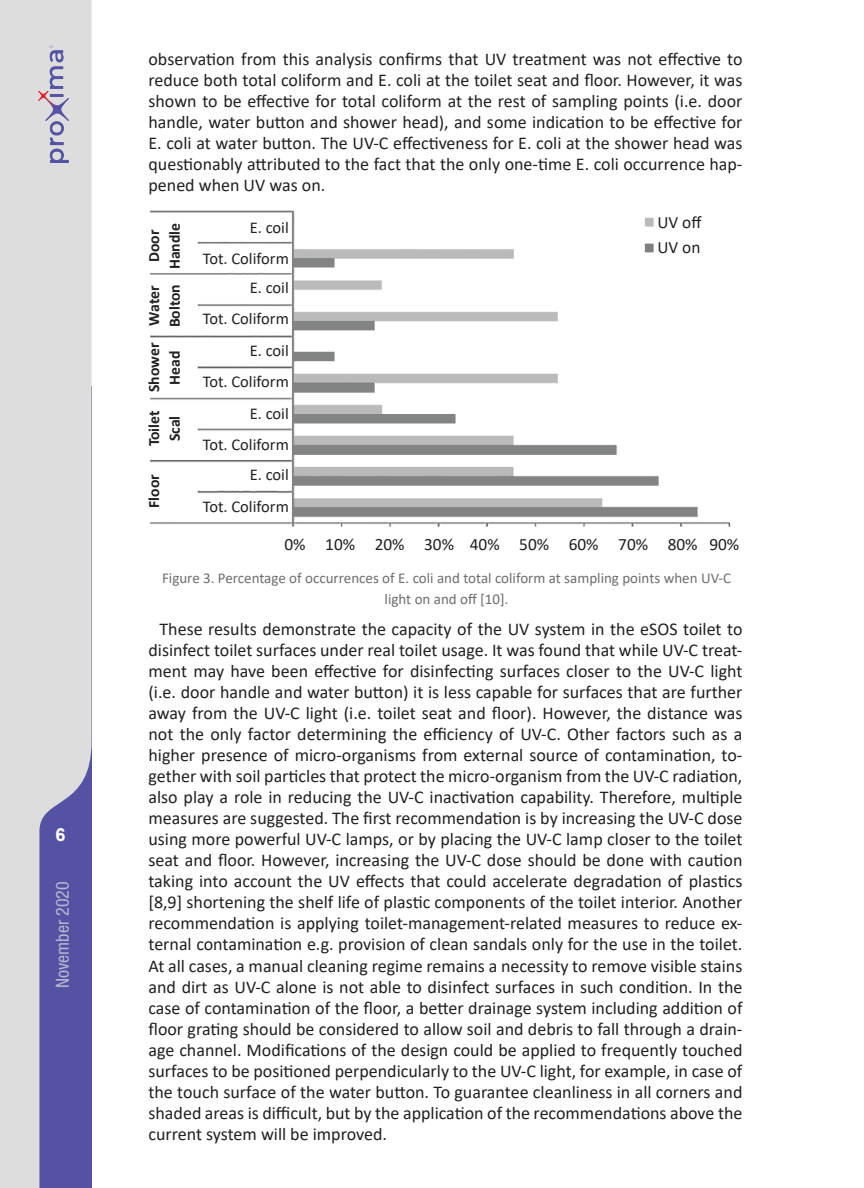
<style>
.page{position:relative;width:864px;height:1188px;background:#fff}
.page>*{position:absolute;margin:0;border:0;box-sizing:border-box;transform-origin:0 0}
.t1{font:18px/21px "Calibri";color:#231f20;text-align:justify}
.t2{font:condensed 18px "Helvetica Neue LT Pro";color:#b5b7d2}
.t3{font:700 18px "Arial";color:#fff}
.t4{font:17.25px/25px "Calibri";color:#231f20}
.t5{font:16.5px/31.2px "Calibri";color:#231f20;text-align:right}
.t6{font:700 15.75px/20.5px "Calibri";color:#231f20;text-align:center}
.t7{font:15px/21px "Calibri";color:#6c6d70;text-align:center}
</style>
<div class="page">
<svg style="left:0;top:0;width:92px;height:1188px;fill:#ddd"></svg>
<img style="left:38px;top:45px;width:34px;height:117px">
<img style="left:150px;top:210px;width:581px;height:317px">
<p class="t3" style="left:55px;top:822px;width:12px">6</p>
<p class="t2" style="left:52px;top:988px;width:108px;rotate:-90deg">November 2020</p>
<p class="t1" style="left:148px;top:48px;width:595px">observation from this analysis confirms that UV treatment was not effective to reduce both total coliform and E. coli at the toilet seat and floor. However, it was shown to be effective for total coliform at the rest of sampling points (i.e. door handle, water button and shower head), and some indication to be effective for E. coli at water button. The UV-C effectiveness for E. coli at the shower head was questionably attributed to the fact that the only one-time E. coli occurrence hap&shy;pened when UV was on.</p>
<p class="t6" style="left:144px;top:269px;width:48px;rotate:-90deg">Door<br>Handle</p>
<p class="t6" style="left:144px;top:327px;width:45px;text-align:left;rotate:-90deg">Water<br>Bolton</p>
<p class="t6" style="left:144px;top:392px;width:51px;rotate:-90deg">Shower<br>Head</p>
<p class="t6" style="left:144px;top:446px;width:37px;rotate:-90deg">Toilet<br>Scal</p>
<p class="t6" style="left:144px;top:508px;width:35px;rotate:-90deg">Floor</p>
<p class="t5" style="left:250px;top:212px;width:41px">E. coil</p>
<p class="t5" style="left:203px;top:243px;width:88px">Tot. Coliform</p>
<p class="t5" style="left:203px;top:271px;width:88px">E. coil<br>Tot. Coliform<br>E. coil<br>Tot. Coliform<br>E. coil<br>Tot. Coliform<br>E. coil<br>Tot. Coliform</p>
<p class="t4" style="left:657px;top:209px;width:46px">UV off<br>UV on</p>
<p class="t4" style="left:285px;top:532px;width:456px">0% 10% 20% 30% 40% 50% 60% 70% 80% 90%</p>
<p class="t7" style="left:162px;top:567px;width:570px">Figure 3. Percentage of occurrences of E. coli and total coliform at sampling points when UV-C light on and off [10].</p>
<p class="t1" style="left:148px;top:618px;width:596px;text-indent:11px">These results demonstrate the capacity of the UV system in the eSOS toilet to disinfect toilet surfaces under real toilet usage. It was found that while UV-C treat&shy;ment may have been effective for disinfecting surfaces closer to the UV-C light (i.e. door handle and water button) it is less capable for surfaces that are further away from the UV-C light (i.e. toilet seat and floor). However, the distance was not the only factor determining the efficiency of UV-C. Other factors such as a higher presence of micro-organisms from external source of contamination, to&shy;gether with soil particles that protect the micro-organism from the UV-C radiation, also play a role in reducing the UV-C inactivation capability. Therefore, multiple measures are suggested. The first recommendation is by increasing the UV-C dose using more powerful UV-C lamps, or by placing the UV-C lamp closer to the toilet seat and floor. However, increasing the UV-C dose should be done with caution taking into account the UV effects that could accelerate degradation of plastics [8,9] shortening the shelf life of plastic components of the toilet interior. Another recommendation is applying toilet-management-related measures to reduce ex&shy;ternal contamination e.g. provision of clean sandals only for the use in the toilet.<br>At all cases, a manual cleaning regime remains a necessity to remove visible stains and dirt as UV-C alone is not able to disinfect surfaces in such condition. In the case of contamination of the floor, a better drainage system including addition of floor grating should be considered to allow soil and debris to fall through a drain&shy;age channel. Modifications of the design could be applied to frequently touched surfaces to be positioned perpendicularly to the UV-C light, for example, in case of the touch surface of the water button. To guarantee cleanliness in all corners and shaded areas is difficult, but by the application of the recommendations above the current system will be improved.</p>
</div>
